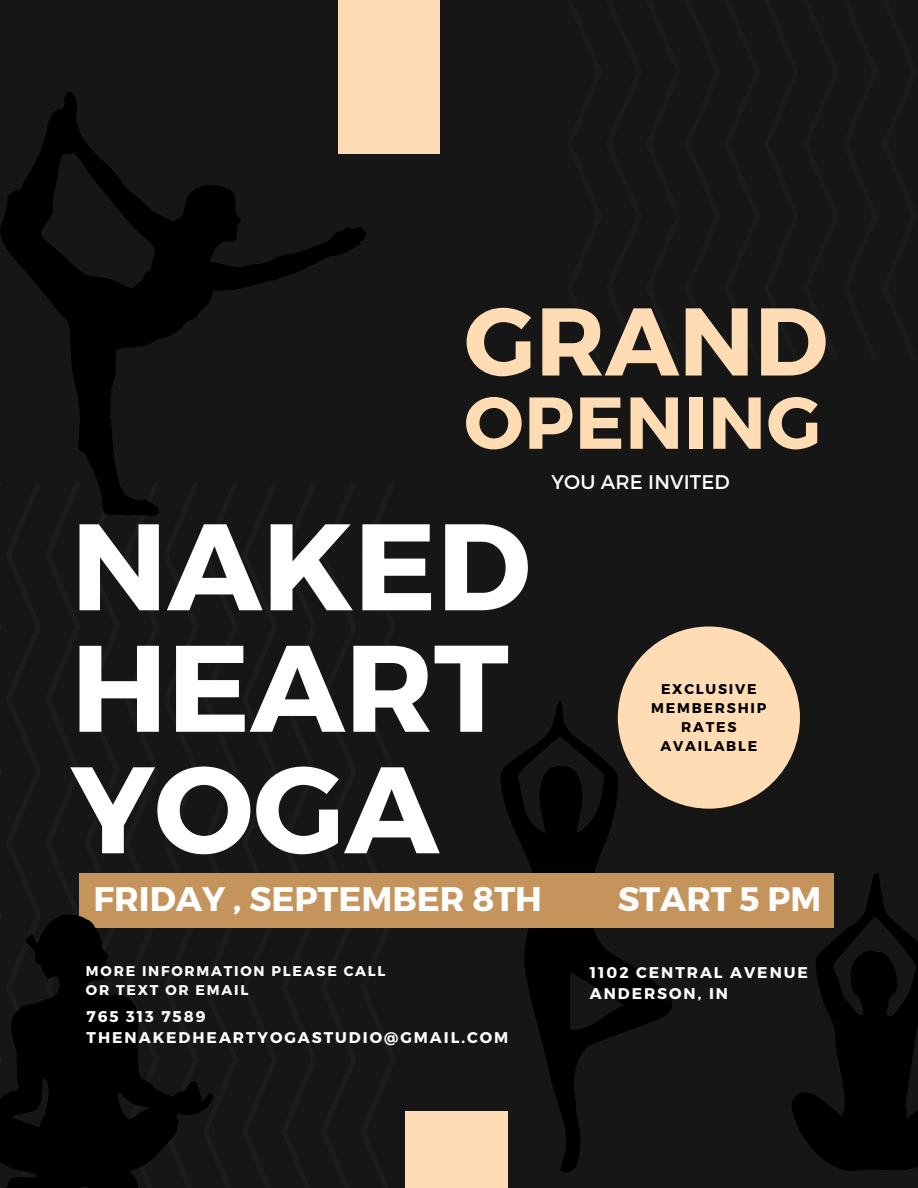
<style>
.page{position:relative;width:918px;height:1188px;background:#161617}
.page>*{position:absolute;margin:0;border:0;box-sizing:border-box;transform-origin:0 0}
.t1{font:700 122.85px/121.5px "Montserrat";color:#fff}
.t2{font:700 96px "Montserrat";color:#ffdcb4}
.t3{font:700 73.35px "Montserrat";letter-spacing:.01em;color:#ffdcb4}
.t4{font:700 34.2px "Montserrat";color:#fff}
.t5{font:700 33.9px "Montserrat";color:#fff}
.t6{font:19.8px "Montserrat";letter-spacing:.005em;color:#fff}
.t7{font:700 15.45px "Montserrat";letter-spacing:.125em;color:#fff}
.t8{font:700 14.1px/19px "Montserrat";letter-spacing:.125em;color:#fff}
.t9{font:700 14.1px/19.2px "Montserrat";letter-spacing:.125em;color:#000;text-align:center}
</style>
<div class="page">
<div style="left:338px;top:0;width:102px;height:153px;background:#ffdcb4"></div>
<svg style="left:500px;top:701px;width:179px;height:472px"></svg>
<div style="left:406px;top:1111px;width:102px;height:77px;background:#ffdcb4"></div>
<div style="left:79px;top:873px;width:755px;height:54px;background:#c5945d"></div>
<div style="left:618px;top:626px;width:182px;height:183px;background:#ffdcb4;border-radius:50%"></div>
<svg style="left:791px;top:873px;width:127px;height:298px"></svg>
<svg style="left:0;top:92px;width:366px;height:424px"></svg>
<svg style="left:0;top:915px;width:214px;height:273px;fill:#000"></svg>
<p class="t2" style="left:464px;top:279px;width:365px">GRAND</p>
<p class="t3" style="left:464px;top:375px;width:358px">OPENING</p>
<p class="t6" style="left:552px;top:469px;width:180px">YOU ARE INVITED</p>
<p class="t1" style="left:71px;top:500px;width:461px">NAKED<br>HEART<br>YOGA</p>
<p class="t9" style="left:651px;top:679px;width:117px">EXCLUSIVE<br>MEMBERSHIP<br>RATES<br>AVAILABLE</p>
<p class="t4" style="left:93px;top:877px;width:450px">FRIDAY , SEPTEMBER 8TH</p>
<p class="t5" style="left:618px;top:877px;width:205px">START 5 PM</p>
<p class="t8" style="left:86px;top:961px;width:301px">MORE INFORMATION PLEASE CALL<br>OR TEXT OR EMAIL</p>
<p class="t7" style="left:87px;top:1007px;width:120px">765 313 7589</p>
<p class="t7" style="left:87px;top:1028px;width:423px">THENAKEDHEARTYOGASTUDIO@GMAIL.COM</p>
<p class="t7" style="left:590px;top:962px;width:220px">1102 CENTRAL AVENUE</p>
<p class="t7" style="left:590px;top:984px;width:140px">ANDERSON, IN</p>
</div>
